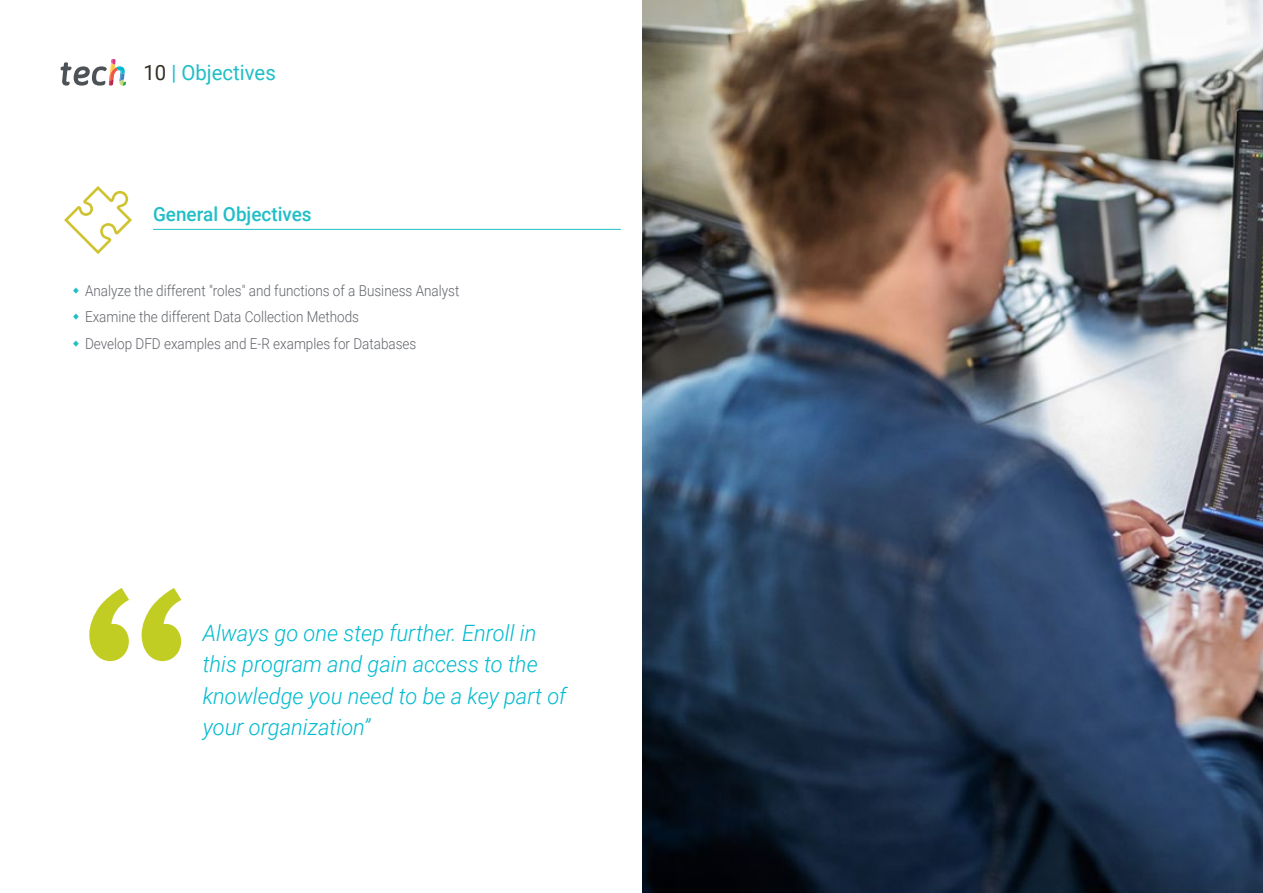
<style>
.page{position:relative;width:1263px;height:893px;background:#fff}
.page>*{position:absolute;margin:0;border:0;box-sizing:border-box;transform-origin:0 0}
.t1{font:italic 300 22.5px/31.5px "Roboto";color:#00bacf}
.t2{font:21px "Roboto";color:#20bec6}
.t3{font:500 19.5px "Roboto";color:#20bec6}
.t4{font:300 15px/26.7px "Roboto";color:#61646a;scale:.9 1}
.s1{color:#312e20}
</style>
<div class="page">
<svg style="left:64px;top:186px;width:68px;height:68px"></svg>
<img style="left:642px;top:0;width:621px;height:893px">
<svg style="left:61px;top:59px;width:65px;height:27px"></svg>
<svg style="left:89px;top:588px;width:92px;height:73px"></svg>
<hr style="left:153px;top:229px;width:468px;height:1px;background:#20bec6">
<h2 class="t2" style="left:144px;top:57px;width:134px"><span class="s1">10</span> | Objectives</h2>
<h3 class="t3" style="left:153px;top:200px;width:160px">General Objectives</h3>
<p class="t4" style="left:85px;top:276px;width:417px">Analyze the different "roles" and functions of a Business Analyst<br>Examine the different Data Collection Methods<br>Develop DFD examples and E-R examples for Databases</p>
<h1 class="t1" style="left:203px;top:616px;width:365px">Always go one step further. Enroll in this program and gain access to the knowledge you need to be a key part of your organization”</h1>
</div>
